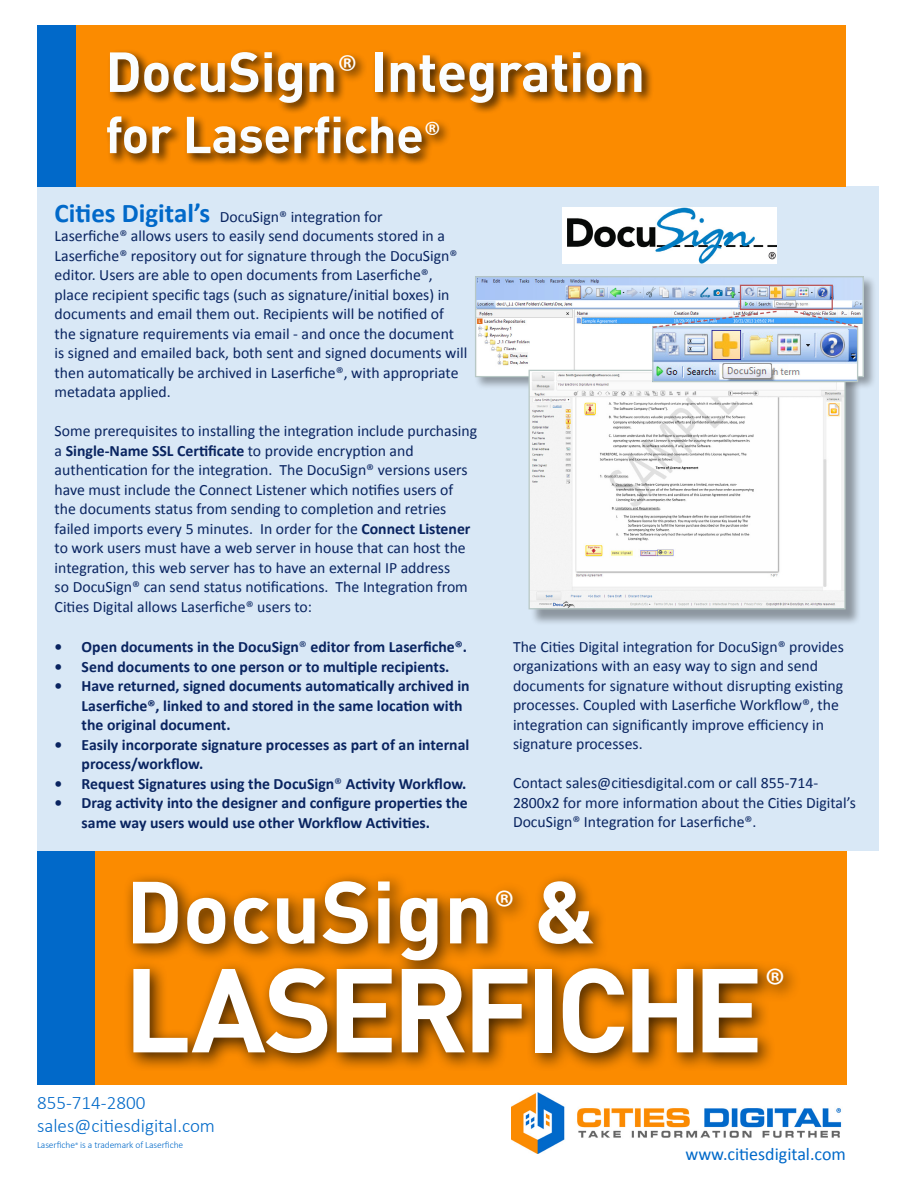
<style>
.page{position:relative;width:918px;height:1188px;background:#fff}
.page>*{position:absolute;margin:0;border:0;box-sizing:border-box;transform-origin:0 0}
.t1{font:700 86.55px "DINOT";color:#fff}
.t2{font:700 55.5px "DINOT";letter-spacing:-.01em;color:#fafdff}
.t3{font:700 51px "DINOT";letter-spacing:-.01em;color:#fafdff}
.t4{font:48.9px "Myriad Pro";color:#fff}
.t5{font:300 19.05px/23px "Calibri";color:#0169c9}
.t6{font:18px "Calibri";color:#0169c9}
.t7{font:15.75px/19.5px "Calibri";color:#092460}
.t8{font:700 15.75px/19.5px "Calibri";color:#092460}
.t9{font:300 9.6px "Calibri";letter-spacing:-.01em;color:#0169c9}
.s1{font-family:"Calibri";font-weight:400;font-size:42px;color:#fff}
.s2{font-family:"Calibri";font-weight:400;font-size:35.25px;color:#fff}
.s3{font-weight:700;font-size:27px;color:#0169c9}
.s4{font-weight:700}
.s5{font-weight:400}
</style>
<div class="page">
<div style="left:37px;top:187px;width:842px;height:664px;background:#d9e8f6"></div>
<div style="left:39px;top:25px;width:807px;height:162px;background:#fb8b00"></div>
<div style="left:104px;top:49px;width:550px;height:118px;background:#000;opacity:.75"></div>
<div style="left:37px;top:25px;width:39px;height:162px;background:#0169c9"></div>
<div style="left:42px;top:851px;width:805px;height:234px;background:#fb8b00"></div>
<div style="left:37px;top:851px;width:58px;height:234px;background:#0169c9"></div>
<div style="left:474px;top:275px;width:403px;height:115px;background:#000;opacity:.35"></div>
<img style="left:477px;top:278px;width:385px;height:97px">
<div style="left:475px;top:276px;width:389px;height:101px;border:1px solid #b8c8c5"></div>
<div style="left:531px;top:371px;width:331px;height:255px;background:#000;opacity:.35"></div>
<img style="left:531px;top:372px;width:313px;height:235px">
<div style="left:529px;top:370px;width:317px;height:239px;border:1px solid #b8c8c5"></div>
<img style="left:654px;top:328px;width:202px;height:52px">
<div style="left:652px;top:326px;width:206px;height:56px;border:1px solid #b8c8c5"></div>
<div style="left:740px;top:285px;width:93px;height:25px;border:1px solid #bb5657"></div>
<svg style="left:652px;top:310px;width:126px;height:19px;background:#b3cce6"></svg>
<svg style="left:793px;top:310px;width:66px;height:18px"></svg>
<div style="left:123px;top:871px;width:679px;height:201px;background:#000;opacity:.75"></div>
<svg style="left:133px;top:968px;width:194px;height:85px"></svg>
<svg style="left:337px;top:969px;width:55px;height:83px;background:#e2c6a2"></svg>
<svg style="left:402px;top:969px;width:63px;height:83px;background:#dfc3a0"></svg>
<svg style="left:472px;top:969px;width:55px;height:83px;background:#e0b785"></svg>
<div style="left:536px;top:969px;width:16px;height:83px;background:#fff"></div>
<svg style="left:563px;top:968px;width:61px;height:85px"></svg>
<svg style="left:632px;top:969px;width:61px;height:83px;background:#e9c69b"></svg>
<svg style="left:703px;top:969px;width:54px;height:83px;background:#e2c6a4"></svg>
<img style="left:512px;top:1093px;width:330px;height:61px">
<img style="left:566px;top:207px;width:211px;height:57px">
<hr style="left:562px;top:207px;width:4px;height:57px;background:#fff">
<h2 class="t2" style="left:105px;top:34px;width:541px">DocuSign<span class="s1">®</span> Integration</h2>
<h3 class="t3" style="left:105px;top:100px;width:338px">for Laserfiche<span class="s2">®</span></h3>
<p class="t7" style="left:55px;top:207px;width:414px"><span class="s3">Cities Digital’s</span> DocuSign® integration for<br>Laserfiche® allows users to easily send documents stored in a Laserfiche® repository out for signature through the DocuSign® editor. Users are able to open documents from Laserfiche®, place recipient specific tags (such as signature/initial boxes) in documents and email them out. Recipients will be notified of the signature requirements via email - and once the document is signed and emailed back, both sent and signed documents will then automatically be archived in Laserfiche®, with appropriate metadata applied.</p>
<p class="t7" style="left:55px;top:421px;width:424px">Some prerequisites to installing the integration include purchasing a <span class="s4">Single-Name SSL Certificate</span> to provide encryption and authentication for the integration. The DocuSign® versions users have must include the Connect Listener which notifies users of the documents status from sending to completion and retries failed imports every 5 minutes. In order for the <span class="s4">Connect Listener </span>to work users must have a web server in house that can host the integration, this web server has to have an external IP address<br>so DocuSign® can send status notifications. The Integration from Cities Digital allows Laserfiche® users to:</p>
<p class="t8" style="left:55px;top:637px;width:414px">• Open documents in the DocuSign<span class="s5">®</span> editor from Laserfiche®.</p>
<p class="t8" style="left:55px;top:657px;width:396px">• Send documents to one person or to multiple recipients.</p>
<p class="t8" style="left:82px;top:676px;width:390px;text-indent:-27px">• Have returned, signed documents automatically archived in<br>Laserfiche®, linked to and stored in the same location with the original document.</p>
<p class="t8" style="left:82px;top:735px;width:389px;text-indent:-27px">• Easily incorporate signature processes as part of an internal process/workflow.</p>
<p class="t8" style="left:55px;top:774px;width:413px">• Request Signatures using the DocuSign<span class="s5">®</span> Activity Workflow.</p>
<p class="t8" style="left:82px;top:793px;width:388px;text-indent:-27px">• Drag activity into the designer and configure properties the same way users would use other Workflow Activities.</p>
<p class="t7" style="left:513px;top:637px;width:333px">The Cities Digital integration for DocuSign® provides organizations with an easy way to sign and send documents for signature without disrupting existing processes. Coupled with Laserfiche Workflow®, the integration can significantly improve efficiency in signature processes.</p>
<p class="t7" style="left:513px;top:773px;width:344px">Contact sales@citiesdigital.com or call 855-714-<br>2800x2 for more information about the Cities Digital’s<br>DocuSign® Integration for Laserfiche®.</p>
<h1 class="t1" style="left:126px;top:853px;width:471px">DocuSign &amp;</h1>
<h3 class="t4" style="left:494px;top:877px;width:22px">®</h3>
<p class="t5" style="left:37px;top:1091px;width:179px">855-714-2800 sales@citiesdigital.com</p>
<p class="t9" style="left:37px;top:1139px;width:148px">Laserfiche<sup>®</sup> is a trademark of Laserfiche</p>
<h3 class="t4" style="left:765px;top:955px;width:22px">®</h3>
<p class="t6" style="left:685px;top:1142px;width:162px">www.citiesdigital.com</p>
</div>
